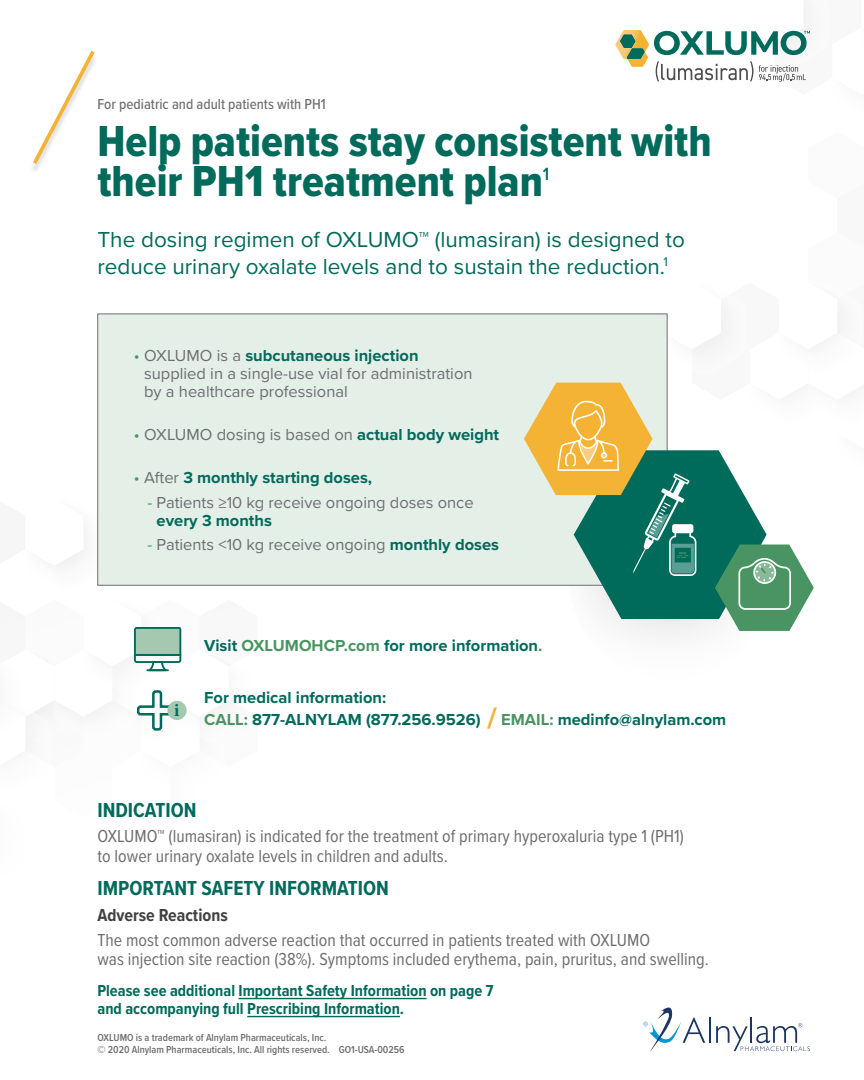
<style>
.page{position:relative;width:864px;height:1080px;background:#fff}
.page>*{position:absolute;margin:0;border:0;box-sizing:border-box;transform-origin:0 0}
.t1{font:45px/40.5px "Proxima Nova Cond Extrabld";color:#006a5b}
.t2{font:22.5px/27px "Proxima Nova";color:#006a5b}
.t3{font:700 21px "Proxima Nova Cond";color:#006a5b}
.t4{font:600 18.3px "Proxima Nova Cond";color:#006a5b}
.t5{font:18.3px "Minion Variable Concept";color:#006a5b}
.t6{font:18px/19.5px "Proxima Nova Cond";color:#6d6e71}
.t7{font:700 18px "Proxima Nova Cond";color:#414042}
.t8{font:16.5px/18px "Proxima Nova";color:#6d6e71}
.t9{font:700 16.5px/21.8px "Proxima Nova";color:#006a5b}
.t10{font:700 16.5px/18px "Proxima Nova Cond";color:#006a5b}
.t11{font:500 15px "Proxima Nova Cond";color:#6d6e71}
.t12{font:600 10.5px/12px "Proxima Nova Cond";color:#6d6e71}
.s1{color:#499462}
.s2{font-weight:700;color:#006a5b}
.s3{font-weight:400;color:#499462}
.s4{font-weight:400;color:#6d6e71}
.s5{font-size:30px;color:#f5b335}
</style>
<div class="page">
<svg style="left:56px;top:499px;width:53px;height:87px"></svg>
<svg style="left:635px;top:631px;width:65px;height:6px"></svg>
<div style="left:98px;top:314px;width:569px;height:271px;background:#e4efe8"></div>
<svg style="left:643px;top:1008px;width:62px;height:44px"></svg>
<hr style="left:709px;top:1018px;width:2px;height:25px;background:#1c3664">
<svg style="left:716px;top:1018px;width:94px;height:33px"></svg>
<svg style="left:33px;top:50px;width:62px;height:118px"></svg>
<svg style="left:524px;top:305px;width:320px;height:326px"></svg>
<svg style="left:26px;top:625px;width:199px;height:125px"></svg>
<div style="left:167px;top:701px;width:20px;height:19px;background:#a4c9b0;border-radius:50%"></div>
<img style="left:615px;top:30px;width:34px;height:28px">
<svg style="left:620px;top:34px;width:28px;height:33px"></svg>
<svg style="left:654px;top:1px;width:156px;height:81px"></svg>
<hr style="left:239px;top:998px;width:188px;height:1px;background:#006a5b">
<hr style="left:247px;top:1016px;width:153px;height:1px;background:#006a5b">
<p class="t11" style="left:97px;top:93px;width:230px">For pediatric and adult patients with PH1</p>
<h1 class="t1" style="left:97px;top:120px;width:616px">Help patients stay consistent with their PH1 treatment plan</h1>
<p class="t4" style="left:543px;top:160px;width:8px">1</p>
<p class="t2" style="left:97px;top:225px;width:589px">The dosing regimen of OXLUMO™ (lumasiran) is designed to reduce urinary oxalate levels and to sustain the reduction.<sup>1</sup></p>
<p class="t8" style="left:144px;top:346px;width:330px;text-indent:-10px"><span class="s1">•</span> OXLUMO is a <span class="s2">subcutaneous injection </span>supplied in a single-use vial for administration by a healthcare professional</p>
<p class="t8" style="left:134px;top:425px;width:367px"><span class="s1">•</span> OXLUMO dosing is based on <span class="s2">actual body weight</span></p>
<p class="t9" style="left:134px;top:466px;width:240px"><span class="s3">•</span> <span class="s4">After</span> 3 monthly starting doses,</p>
<p class="t8" style="left:157px;top:493px;width:319px;text-indent:-9px"><span class="s1">-</span> Patients ≥10 kg receive ongoing doses once <span class="s2">every 3 months</span></p>
<p class="t8" style="left:147px;top:535px;width:353px"><span class="s1">-</span> Patients &lt;10 kg receive ongoing <span class="s2">monthly doses</span></p>
<p class="t5" style="left:174px;top:698px;width:6px">i</p>
<p class="t9" style="left:204px;top:635px;width:340px">Visit <span class="s1">OXLUMOHCP.com</span> for more information<span class="s1">.</span></p>
<p class="t9" style="left:204px;top:687px;width:524px">For medical information:<br><span class="s1">CALL:</span> 877-ALNYLAM (877.256.9526) <span class="s5">/</span> <span class="s1">EMAIL:</span> medinfo@alnylam.com</p>
<p class="t3" style="left:97px;top:795px;width:101px">INDICATION</p>
<p class="t6" style="left:97px;top:826px;width:588px">OXLUMO™ (lumasiran) is indicated for the treatment of primary hyperoxaluria type 1 (PH1) to lower urinary oxalate levels in children and adults.</p>
<p class="t3" style="left:97px;top:872px;width:293px">IMPORTANT SAFETY INFORMATION</p>
<p class="t7" style="left:97px;top:902px;width:132px">Adverse Reactions</p>
<p class="t6" style="left:97px;top:929px;width:613px">The most common adverse reaction that occurred in patients treated with OXLUMO<br>was injection site reaction (38%). Symptoms included erythema, pain, pruritus, and swelling.</p>
<p class="t10" style="left:97px;top:981px;width:398px">Please see additional Important Safety Information on page 7 and accompanying full Prescribing Information.</p>
<p class="t12" style="left:97px;top:1031px;width:309px">OXLUMO is a trademark of Alnylam Pharmaceuticals, Inc.<br>© 2020 Alnylam Pharmaceuticals, Inc. All rights reserved. GO1-USA-00256</p>
</div>
